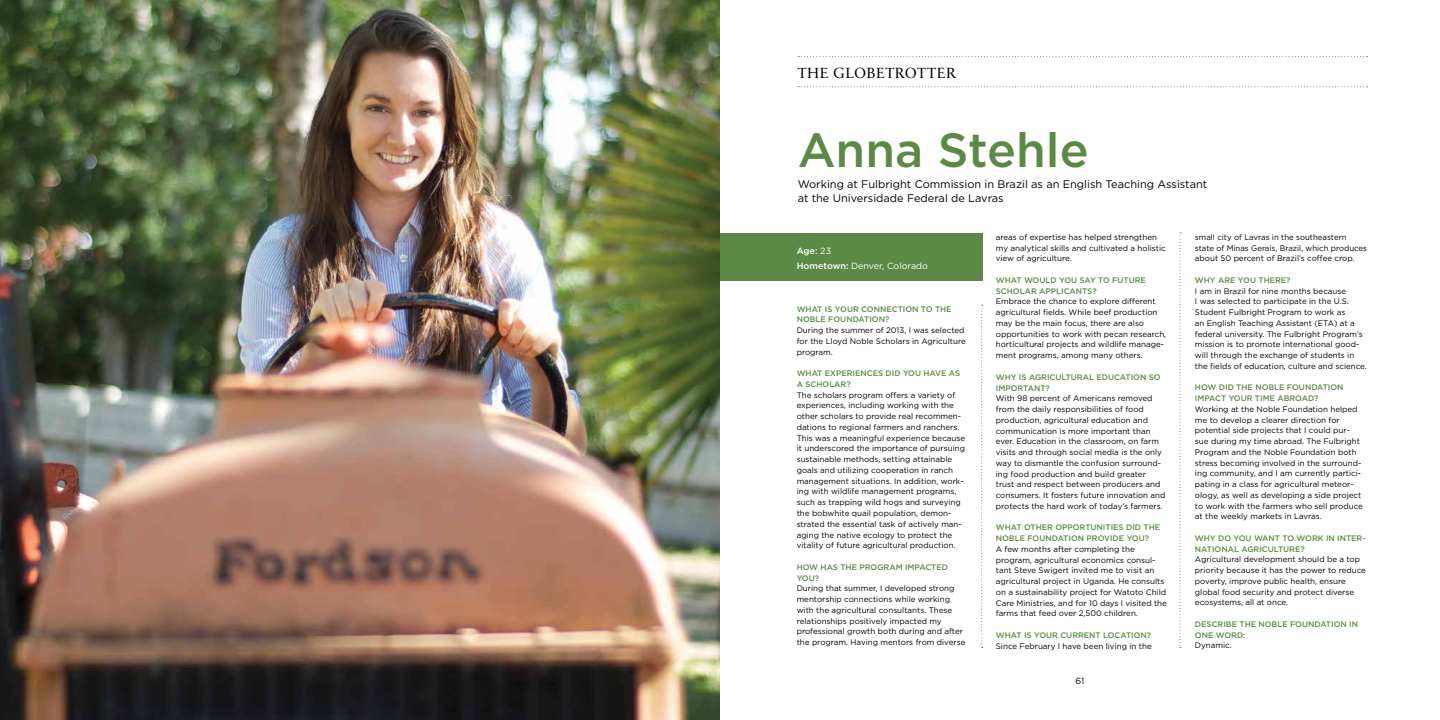
<style>
.page{position:relative;width:1440px;height:720px;background:#fff}
.page>*{position:absolute;margin:0;border:0;box-sizing:border-box;transform-origin:0 0}
.t1{font:500 48px "Gotham";color:#5c8a46}
.t2{font:15px "Sabon Next LT Pro Display";letter-spacing:.04em;color:#000}
.t3{font:11px/14px "Gotham";color:#000}
.t4{font:9px/15px "Gotham";color:#fff}
.t5{font:9px "Gotham";color:#000}
.t6{font:8px/10.8px "Gotham";color:#000}
.t7{font:500 8px/10.8px "Gotham";color:#5c8a46}
.s1{font-weight:500}
</style>
<div class="page">
<img style="left:0;top:0;width:720px;height:720px">
<svg style="left:798px;top:56px;width:570px;height:1px"></svg>
<svg style="left:798px;top:86px;width:570px;height:1px"></svg>
<svg style="left:981px;top:305px;width:2px;height:343px"></svg>
<svg style="left:1179px;top:233px;width:2px;height:415px"></svg>
<div style="left:720px;top:234px;width:262px;height:47px;background:#5c8a46"></div>
<h2 class="t2" style="left:798px;top:61px;width:160px">THE GLOBETROTTER</h2>
<h1 class="t1" style="left:798px;top:119px;width:292px">Anna Stehle</h1>
<h3 class="t3" style="left:798px;top:177px;width:411px">Working at Fulbright Commission in Brazil as an English Teaching Assistant at the Universidade Federal de Lavras</h3>
<p class="t4" style="left:797px;top:243px;width:133px"><span class="s1">Age:</span> 23<br><span class="s1">Hometown:</span> Denver, Colorado</p>
<p class="t7" style="left:797px;top:303px;width:156px">WHAT IS YOUR CONNECTION TO THE<br>NOBLE FOUNDATION?</p>
<p class="t6" style="left:797px;top:325px;width:171px">During the summer of 2013, I was selected for the Lloyd Noble Scholars in Agriculture program.</p>
<p class="t7" style="left:797px;top:368px;width:165px">WHAT EXPERIENCES DID YOU HAVE AS<br>A SCHOLAR?</p>
<p class="t6" style="left:797px;top:389px;width:170px">The scholars program offers a variety of experiences, including working with the other scholars to provide real recommen&shy;dations to regional farmers and ranchers.<br>This was a meaningful experience because it underscored the importance of pursuing sustainable methods, setting attainable goals and utilizing cooperation in ranch management situations. In addition, work&shy;ing with wildlife management programs, such as trapping wild hogs and surveying the bobwhite quail population, demon&shy;strated the essential task of actively man&shy;aging the native ecology to protect the vitality of future agricultural production.</p>
<p class="t7" style="left:797px;top:561px;width:153px">HOW HAS THE PROGRAM IMPACTED<br>YOU?</p>
<p class="t6" style="left:797px;top:583px;width:170px">During that summer, I developed strong mentorship connections while working with the agricultural consultants. These relationships positively impacted my professional growth both during and after the program. Having mentors from diverse</p>
<p class="t6" style="left:996px;top:232px;width:171px">areas of expertise has helped strengthen my analytical skills and cultivated a holistic view of agriculture.</p>
<p class="t7" style="left:996px;top:275px;width:152px">WHAT WOULD YOU SAY TO FUTURE<br>SCHOLAR APPLICANTS?</p>
<p class="t6" style="left:996px;top:296px;width:172px">Embrace the chance to explore different agricultural fields. While beef production may be the main focus, there are also opportunities to work with pecan research, horticultural projects and wildlife manage&shy;ment programs, among many others.</p>
<p class="t7" style="left:996px;top:371px;width:166px">WHY IS AGRICULTURAL EDUCATION SO<br>IMPORTANT?</p>
<p class="t6" style="left:996px;top:393px;width:171px">With 98 percent of Americans removed from the daily responsibilities of food production, agricultural education and communication is more important than ever. Education in the classroom, on farm visits and through social media is the only way to dismantle the confusion surround&shy;ing food production and build greater trust and respect between producers and consumers. It fosters future innovation and protects the hard work of today’s farmers.</p>
<p class="t7" style="left:996px;top:522px;width:166px">WHAT OTHER OPPORTUNITIES DID THE<br>NOBLE FOUNDATION PROVIDE YOU?</p>
<p class="t6" style="left:996px;top:543px;width:173px">A few months after completing the program, agricultural economics consul&shy;tant Steve Swigert invited me to visit an agricultural project in Uganda. He consults on a sustainability project for Watoto Child Care Ministries, and for 10 days I visited the farms that feed over 2,500 children.</p>
<p class="t7" style="left:996px;top:629px;width:157px">WHAT IS YOUR CURRENT LOCATION?</p>
<p class="t6" style="left:996px;top:640px;width:157px">Since February I have been living in the</p>
<p class="t5" style="left:1076px;top:675px;width:10px">61</p>
<p class="t6" style="left:1195px;top:232px;width:174px">small city of Lavras in the southeastern state of Minas Gerais, Brazil, which produces about 50 percent of Brazil’s coffee crop.</p>
<p class="t7" style="left:1195px;top:275px;width:97px">WHY ARE YOU THERE?</p>
<p class="t6" style="left:1195px;top:285px;width:173px">I am in Brazil for nine months because<br>I was selected to participate in the U.S.<br>Student Fulbright Program to work as<br>an English Teaching Assistant (ETA) at a federal university. The Fulbright Program’s mission is to promote international good&shy;will through the exchange of students in the fields of education, culture and science.</p>
<p class="t7" style="left:1195px;top:382px;width:150px">HOW DID THE NOBLE FOUNDATION<br>IMPACT YOUR TIME ABROAD?</p>
<p class="t6" style="left:1195px;top:404px;width:169px">Working at the Noble Foundation helped me to develop a clearer direction for potential side projects that I could pur&shy;sue during my time abroad. The Fulbright Program and the Noble Foundation both stress becoming involved in the surround&shy;ing community, and I am currently partici&shy;pating in a class for agricultural meteor&shy;ology, as well as developing a side project to work with the farmers who sell produce at the weekly markets in Lavras.</p>
<p class="t7" style="left:1195px;top:533px;width:172px">WHY DO YOU WANT TO WORK IN INTER-<br>NATIONAL AGRICULTURE?</p>
<p class="t6" style="left:1195px;top:554px;width:173px">Agricultural development should be a top priority because it has the power to reduce poverty, improve public health, ensure global food security and protect diverse ecosystems, all at once.</p>
<p class="t7" style="left:1195px;top:619px;width:165px">DESCRIBE THE NOBLE FOUNDATION IN<br>ONE WORD:</p>
<p class="t6" style="left:1195px;top:640px;width:38px">Dynamic.</p>
</div>
